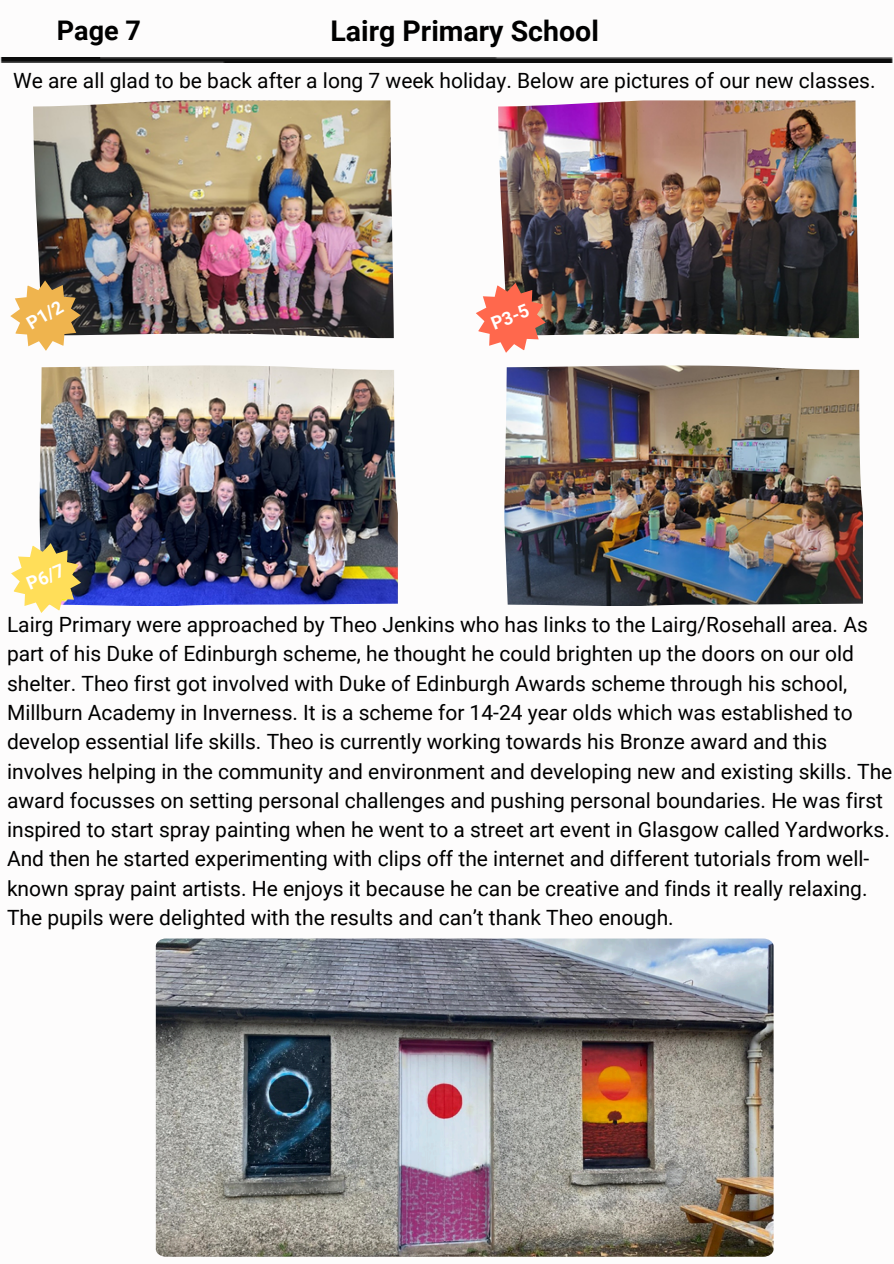
<style>
.page{position:relative;width:894px;height:1264px;background:#fff}
.page>*{position:absolute;margin:0;border:0;box-sizing:border-box;transform-origin:0 0}
.t1{font:700 28.5px "Roboto";color:#000}
.t2{font:700 27px "Roboto";color:#000}
.t3{font:21px/29.2px "Roboto";color:#000}
.t4{font:700 18px "Roboto";color:#fff}
</style>
<div class="page">
<img style="left:0;top:57px;width:893px;height:6px">
<img style="left:33px;top:100px;width:360px;height:238px">
<img style="left:39px;top:365px;width:358px;height:240px">
<img style="left:498px;top:100px;width:360px;height:238px">
<img style="left:504px;top:365px;width:358px;height:240px">
<img style="left:156px;top:938px;width:617px;height:318px">
<svg style="left:10px;top:280px;width:71px;height:71px"></svg>
<svg style="left:11px;top:543px;width:70px;height:70px"></svg>
<svg style="left:476px;top:283px;width:69px;height:70px"></svg>
<p class="t2" style="left:57px;top:15px;width:86px">Page 7</p>
<p class="t1" style="left:330px;top:15px;width:270px">Lairg Primary School</p>
<p class="t3" style="left:13px;top:66px;width:863px">We are all glad to be back after a long 7 week holiday. Below are pictures of our new classes.</p>
<p class="t4" style="left:23px;top:316px;width:40px;rotate:-31deg">P1/2</p>
<h2 class="t4" style="left:24px;top:575px;width:40px;rotate:-22deg">P6/7</h2>
<p class="t4" style="left:488px;top:314px;width:41px;rotate:-22deg">P3-5</p>
<p class="t3" style="left:7px;top:610px;width:886px">Lairg Primary were approached by Theo Jenkins who has links to the Lairg/Rosehall area. As part of his Duke of Edinburgh scheme, he thought he could brighten up the doors on our old shelter. Theo first got involved with Duke of Edinburgh Awards scheme through his school, Millburn Academy in Inverness. It is a scheme for 14-24 year olds which was established to develop essential life skills. Theo is currently working towards his Bronze award and this involves helping in the community and environment and developing new and existing skills. The award focusses on setting personal challenges and pushing personal boundaries. He was first inspired to start spray painting when he went to a street art event in Glasgow called Yardworks.<br>And then he started experimenting with clips off the internet and different tutorials from well&shy;known spray paint artists. He enjoys it because he can be creative and finds it really relaxing.<br>The pupils were delighted with the results and can’t thank Theo enough.</p>
</div>
